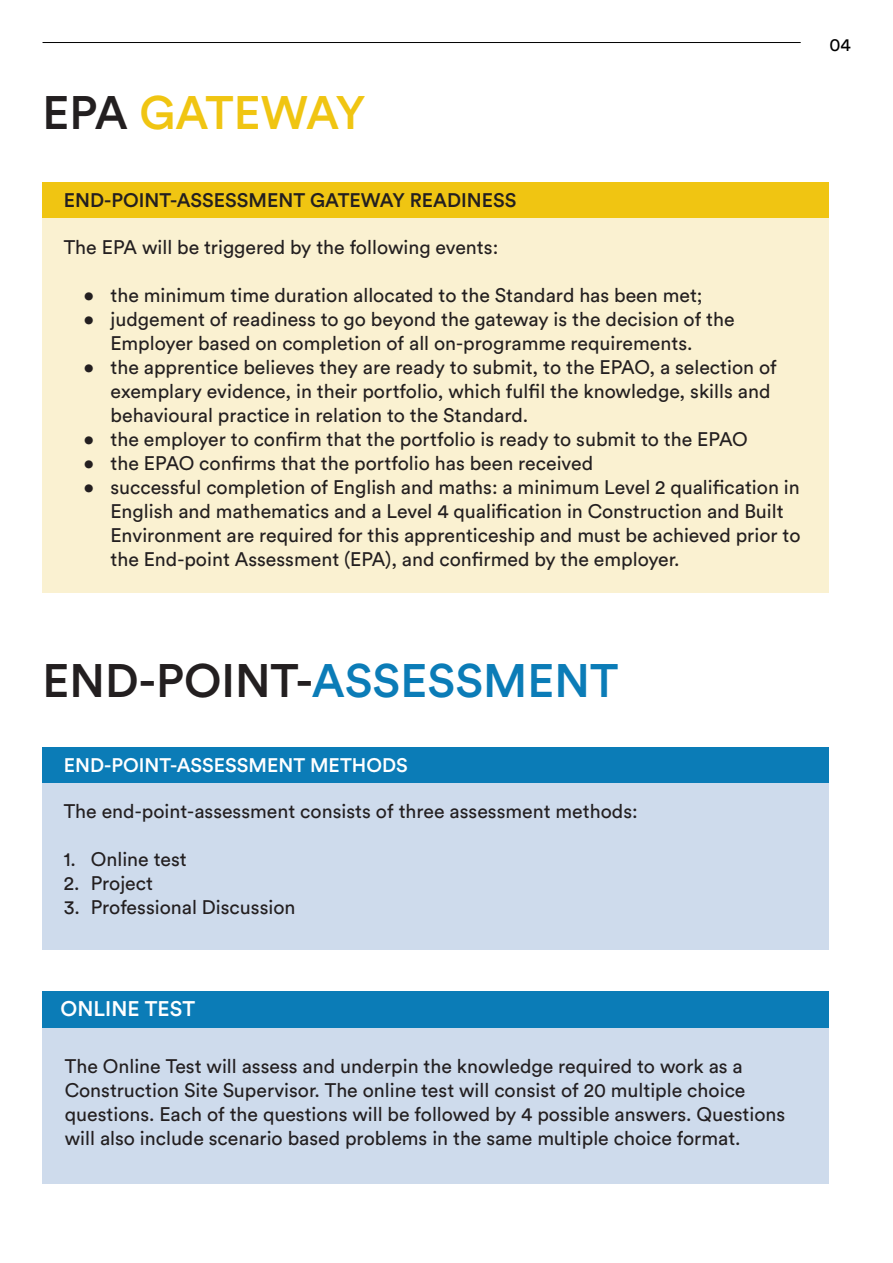
<style>
.page{position:relative;width:893px;height:1263px;background:#fff}
.page>*{position:absolute;margin:0;border:0;box-sizing:border-box;transform-origin:0 0}
.t1{font:500 46.5px "Circular Std";color:#231f20}
.t2{font:500 46.5px "Circular Std";letter-spacing:-.02em;color:#f0c512}
.t3{font:500 21px "Circular Std";color:#fff}
.t4{font:19.5px/24px "Circular Std";color:#231f20}
.t5{font:500 19.5px "Circular Std";color:#231f20}
.t6{font:500 19.5px "Circular Std";color:#fff}
.t7{font:18px "Circular Std";color:#000}
.s1{color:#231f20}
.s2{color:#0b7cb7}
</style>
<div class="page">
<hr style="left:43px;top:42px;width:758px;height:1px;background:#000">
<div style="left:43px;top:182px;width:786px;height:36px;background:#f0c512"></div>
<div style="left:43px;top:218px;width:786px;height:375px;background:#faf1d1"></div>
<div style="left:43px;top:747px;width:786px;height:36px;background:#0b7cb7"></div>
<div style="left:43px;top:783px;width:786px;height:167px;background:#cedbec"></div>
<div style="left:43px;top:991px;width:786px;height:193px;background:#cedbec"></div>
<div style="left:43px;top:991px;width:786px;height:36px;background:#0b7cb7"></div>
<p class="t2" style="left:43px;top:84px;width:324px"><span class="s1">EPA</span> GATEWAY</p>
<p class="t5" style="left:64px;top:187px;width:454px">END-POINT-ASSESSMENT GATEWAY READINESS</p>
<p class="t4" style="left:64px;top:235px;width:436px">The EPA will be triggered by the following events:</p>
<p class="t4" style="left:84px;top:283px;width:621px">• the minimum time duration allocated to the Standard has been met;</p>
<p class="t4" style="left:111px;top:307px;width:626px;text-indent:-27px">• judgement of readiness to go beyond the gateway is the decision of the<br>Employer based on completion of all on-programme requirements.</p>
<p class="t4" style="left:111px;top:355px;width:668px;text-indent:-27px">• the apprentice believes they are ready to submit, to the EPAO, a selection of exemplary evidence, in their portfolio, which fulfil the knowledge, skills and behavioural practice in relation to the Standard.</p>
<p class="t4" style="left:84px;top:427px;width:666px">• the employer to confirm that the portfolio is ready to submit to the EPAO</p>
<p class="t4" style="left:84px;top:451px;width:511px">• the EPAO confirms that the portfolio has been received</p>
<p class="t4" style="left:111px;top:475px;width:691px;text-indent:-27px">• successful completion of English and maths: a minimum Level 2 qualification in English and mathematics and a Level 4 qualification in Construction and Built Environment are required for this apprenticeship and must be achieved prior to the End-point Assessment (EPA), and confirmed by the employer.</p>
<p class="t7" style="left:829px;top:34px;width:23px">04</p>
<p class="t1" style="left:43px;top:652px;width:577px">END-POINT-<span class="s2">ASSESSMENT</span></p>
<p class="t6" style="left:64px;top:753px;width:345px">END-POINT-ASSESSMENT METHODS</p>
<p class="t4" style="left:64px;top:799px;width:576px">The end-point-assessment consists of three assessment methods:</p>
<p class="t4" style="left:64px;top:847px;width:125px">1. Online test</p>
<p class="t4" style="left:64px;top:871px;width:91px">2. Project</p>
<p class="t4" style="left:64px;top:895px;width:233px">3. Professional Discussion</p>
<p class="t3" style="left:61px;top:995px;width:136px">ONLINE TEST</p>
<p class="t4" style="left:65px;top:1054px;width:722px">The Online Test will assess and underpin the knowledge required to work as a Construction Site Supervisor. The online test will consist of 20 multiple choice questions. Each of the questions will be followed by 4 possible answers. Questions will also include scenario based problems in the same multiple choice format.</p>
</div>
